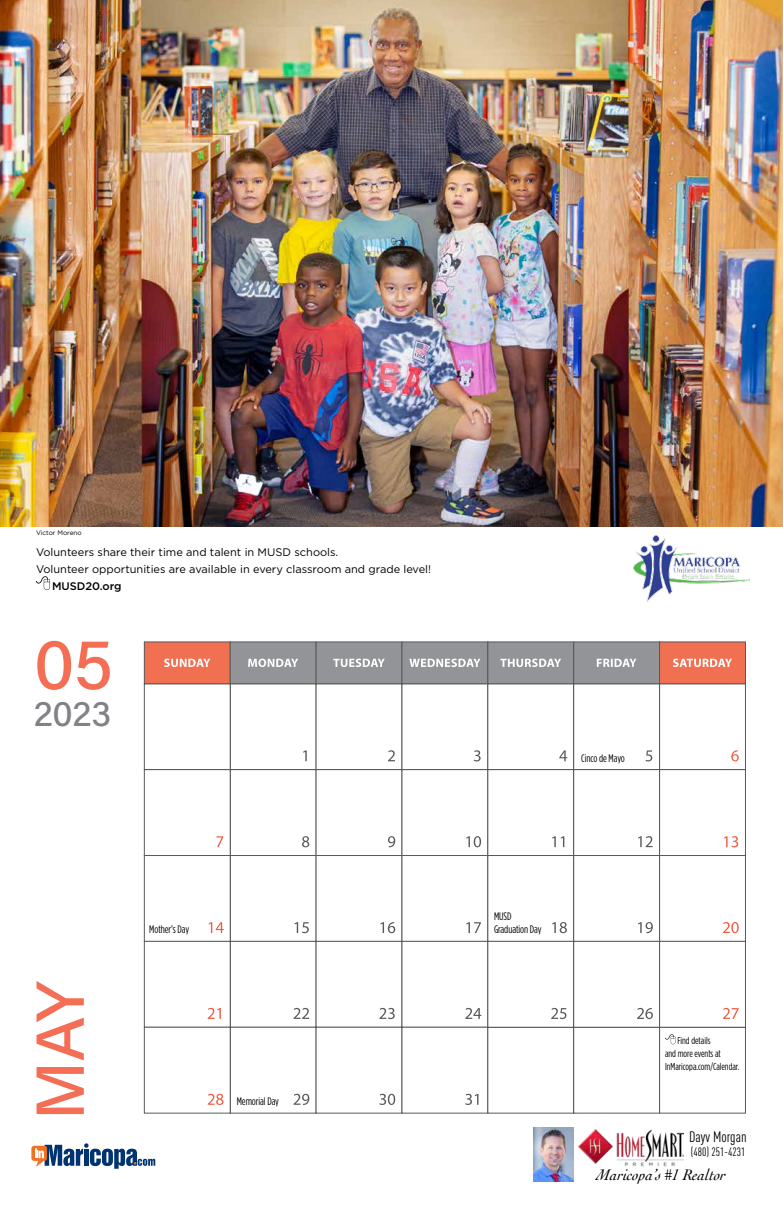
<style>
.page{position:relative;width:783px;height:1206px;background:#fff}
.page>*{position:absolute;margin:0;border:0;box-sizing:border-box;transform-origin:0 0}
.t1{font:500 72px "Acumin Pro";color:#f36e54}
.t2{font:500 68px "Acumin Pro";color:#f36e54}
.t3{font:500 36px "Acumin Pro";color:#818285}
.t4{font:italic 16px "Cochin";color:#000}
.t5{font:15px "DIN Cond";color:#000}
.t6{font:12px "DIN Cond";color:#000}
.t7{font:11px/17px "Gotham";color:#000}
.t8{font:500 11px "Gotham";letter-spacing:-.005em;color:#000}
.t9{font:10.9px/13px "Gotham Condensed";letter-spacing:-.005em;color:#000}
.t10{font:10px/13px "Gotham Condensed";color:#000}
.t11{font:6.5px "Gotham";color:#000}
</style>
<div class="page">
<div style="left:230px;top:683px;width:86px;height:87px;border:1px solid #58595b"></div>
<div style="left:144px;top:683px;width:87px;height:87px;border:1px solid #58595b"></div>
<div style="left:230px;top:769px;width:86px;height:87px;border:1px solid #58595b"></div>
<div style="left:230px;top:855px;width:86px;height:87px;border:1px solid #58595b"></div>
<div style="left:230px;top:941px;width:86px;height:87px;border:1px solid #58595b"></div>
<div style="left:230px;top:1027px;width:86px;height:86px;border:1px solid #58595b"></div>
<div style="left:316px;top:683px;width:86px;height:87px;border:1px solid #58595b"></div>
<div style="left:316px;top:769px;width:86px;height:87px;border:1px solid #58595b"></div>
<div style="left:316px;top:855px;width:86px;height:87px;border:1px solid #58595b"></div>
<div style="left:316px;top:941px;width:86px;height:87px;border:1px solid #58595b"></div>
<div style="left:316px;top:1027px;width:86px;height:86px;border:1px solid #58595b"></div>
<div style="left:402px;top:683px;width:86px;height:87px;border:1px solid #58595b"></div>
<div style="left:402px;top:769px;width:86px;height:87px;border:1px solid #58595b"></div>
<div style="left:402px;top:855px;width:86px;height:87px;border:1px solid #58595b"></div>
<div style="left:402px;top:941px;width:86px;height:87px;border:1px solid #58595b"></div>
<div style="left:402px;top:1027px;width:86px;height:86px;border:1px solid #58595b"></div>
<div style="left:573px;top:1027px;width:87px;height:86px;border:1px solid #58595b"></div>
<div style="left:659px;top:1027px;width:87px;height:86px;border:1px solid #58595b"></div>
<div style="left:488px;top:769px;width:86px;height:87px;border:1px solid #58595b"></div>
<div style="left:488px;top:855px;width:86px;height:87px;border:1px solid #58595b"></div>
<div style="left:488px;top:941px;width:86px;height:87px;border:1px solid #58595b"></div>
<div style="left:573px;top:683px;width:87px;height:87px;border:1px solid #58595b"></div>
<div style="left:573px;top:769px;width:87px;height:87px;border:1px solid #58595b"></div>
<div style="left:573px;top:855px;width:87px;height:87px;border:1px solid #58595b"></div>
<div style="left:573px;top:941px;width:87px;height:87px;border:1px solid #58595b"></div>
<div style="left:659px;top:683px;width:87px;height:87px;border:1px solid #58595b"></div>
<div style="left:659px;top:769px;width:87px;height:87px;border:1px solid #58595b"></div>
<div style="left:659px;top:855px;width:87px;height:87px;border:1px solid #58595b"></div>
<div style="left:659px;top:941px;width:87px;height:87px;border:1px solid #58595b"></div>
<div style="left:144px;top:769px;width:87px;height:87px;border:1px solid #58595b"></div>
<div style="left:144px;top:855px;width:87px;height:87px;border:1px solid #58595b"></div>
<div style="left:144px;top:941px;width:87px;height:87px;border:1px solid #58595b"></div>
<div style="left:144px;top:1027px;width:87px;height:86px;border:1px solid #58595b"></div>
<svg style="left:303px;top:750px;width:4px;height:11px"></svg>
<svg style="left:302px;top:836px;width:7px;height:11px"></svg>
<svg style="left:295px;top:922px;width:14px;height:11px"></svg>
<svg style="left:294px;top:1008px;width:15px;height:11px"></svg>
<svg style="left:294px;top:1094px;width:15px;height:11px"></svg>
<svg style="left:388px;top:750px;width:7px;height:11px"></svg>
<svg style="left:388px;top:836px;width:7px;height:11px"></svg>
<svg style="left:380px;top:922px;width:15px;height:11px"></svg>
<svg style="left:379px;top:1008px;width:16px;height:11px"></svg>
<svg style="left:379px;top:1094px;width:16px;height:11px"></svg>
<svg style="left:474px;top:750px;width:7px;height:11px"></svg>
<svg style="left:466px;top:836px;width:15px;height:11px"></svg>
<svg style="left:466px;top:922px;width:15px;height:11px"></svg>
<svg style="left:465px;top:1008px;width:16px;height:11px"></svg>
<svg style="left:465px;top:1094px;width:13px;height:11px"></svg>
<svg style="left:559px;top:750px;width:8px;height:11px"></svg>
<svg style="left:552px;top:836px;width:12px;height:11px"></svg>
<svg style="left:552px;top:922px;width:15px;height:11px"></svg>
<svg style="left:551px;top:1008px;width:15px;height:11px"></svg>
<svg style="left:646px;top:750px;width:6px;height:11px"></svg>
<svg style="left:638px;top:836px;width:15px;height:11px"></svg>
<svg style="left:638px;top:922px;width:15px;height:11px"></svg>
<svg style="left:637px;top:1008px;width:16px;height:11px"></svg>
<svg style="left:731px;top:750px;width:8px;height:11px"></svg>
<svg style="left:724px;top:836px;width:14px;height:11px"></svg>
<svg style="left:723px;top:922px;width:16px;height:11px"></svg>
<svg style="left:723px;top:1008px;width:16px;height:11px"></svg>
<svg style="left:216px;top:836px;width:7px;height:11px"></svg>
<svg style="left:209px;top:922px;width:15px;height:11px"></svg>
<svg style="left:208px;top:1008px;width:13px;height:11px"></svg>
<svg style="left:208px;top:1094px;width:15px;height:11px"></svg>
<div style="left:144px;top:642px;width:86px;height:42px;background:#f27052"></div>
<div style="left:144px;top:642px;width:87px;height:42px;border:1px solid #58595b"></div>
<div style="left:230px;top:642px;width:86px;height:42px;background:#929497"></div>
<div style="left:230px;top:642px;width:86px;height:42px;border:1px solid #58595b"></div>
<div style="left:316px;top:642px;width:86px;height:42px;background:#929497"></div>
<div style="left:316px;top:642px;width:86px;height:42px;border:1px solid #58595b"></div>
<div style="left:402px;top:642px;width:86px;height:42px;background:#929497"></div>
<div style="left:402px;top:642px;width:86px;height:42px;border:1px solid #58595b"></div>
<div style="left:488px;top:642px;width:86px;height:42px;background:#929497"></div>
<div style="left:488px;top:642px;width:86px;height:42px;border:1px solid #58595b"></div>
<div style="left:574px;top:642px;width:86px;height:42px;background:#929497"></div>
<div style="left:573px;top:642px;width:87px;height:42px;border:1px solid #58595b"></div>
<div style="left:660px;top:642px;width:85px;height:42px;background:#f27052"></div>
<div style="left:659px;top:642px;width:87px;height:42px;border:1px solid #58595b"></div>
<svg style="left:164px;top:659px;width:46px;height:8px"></svg>
<svg style="left:248px;top:659px;width:50px;height:8px"></svg>
<svg style="left:333px;top:659px;width:52px;height:8px"></svg>
<svg style="left:409px;top:659px;width:71px;height:8px"></svg>
<svg style="left:500px;top:659px;width:61px;height:8px"></svg>
<svg style="left:597px;top:659px;width:40px;height:8px"></svg>
<svg style="left:673px;top:659px;width:59px;height:8px"></svg>
<img style="left:0;top:0;width:783px;height:526px">
<svg style="left:36px;top:576px;width:14px;height:14px"></svg>
<svg style="left:32px;top:1143px;width:123px;height:26px"></svg>
<img style="left:633px;top:535px;width:117px;height:67px">
<svg style="left:665px;top:1034px;width:10px;height:10px"></svg>
<img style="left:579px;top:1129px;width:104px;height:38px">
<img style="left:534px;top:1127px;width:40px;height:54px">
<p class="t11" style="left:36px;top:529px;width:47px">Victor Moreno</p>
<p class="t7" style="left:36px;top:543px;width:397px">Volunteers share their time and talent in MUSD schools.<br>Volunteer opportunities are available in every classroom and grade level!</p>
<p class="t8" style="left:52px;top:579px;width:71px">MUSD20.org</p>
<h1 class="t1" style="left:34px;top:614px;width:81px">05</h1>
<h3 class="t3" style="left:34px;top:688px;width:79px">2023</h3>
<h2 class="t2" style="left:13px;top:1120px;width:141px;rotate:-90deg">MAY</h2>
<p class="t9" style="left:149px;top:922px;width:41px">Mother’s Day</p>
<p class="t9" style="left:237px;top:1094px;width:44px">Memorial Day</p>
<p class="t9" style="left:581px;top:751px;width:45px">Cinco de Mayo</p>
<p class="t9" style="left:494px;top:910px;width:49px">MUSD<br>Graduation Day</p>
<p class="t10" style="left:665px;top:1034px;width:76px;text-indent:12px">Find details<br>and more events at<br>InMaricopa.com/Calendar.</p>
<h3 class="t5" style="left:689px;top:1128px;width:59px">Dayv Morgan</h3>
<p class="t6" style="left:691px;top:1145px;width:56px">(480) 251-4231</p>
<h3 class="t4" style="left:597px;top:1164px;width:131px">Maricopa’s #1 Realtor</h3>
</div>
